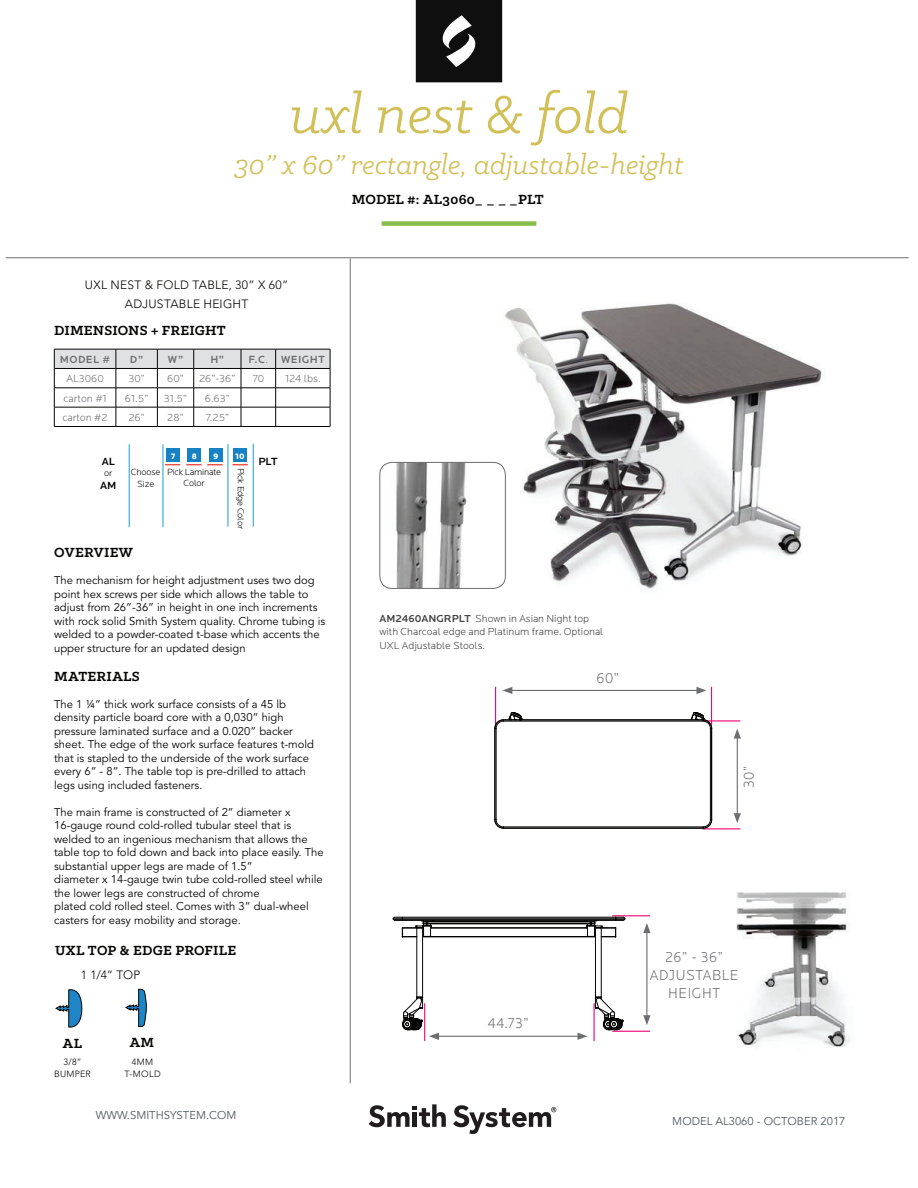
<style>
.page{position:relative;width:918px;height:1188px;background:#fff}
.page>*{position:absolute;margin:0;border:0;box-sizing:border-box;transform-origin:0 0}
.t1{font:italic 60px "Klinic Slab";color:#d1bf57}
.t2{font:italic 30px "Klinic Slab";color:#d1bf57}
.t3{font:700 18.6px "Minion Pro";color:#ee3c33}
.t4{font:700 15px "Klinic Slab";letter-spacing:.015em;color:#040503}
.t5{font:300 15px/18px "Locator";letter-spacing:.04em;color:#6d6e71;text-align:center;scale:.93 1}
.t6{font:300 12px "Avenir LT Std";letter-spacing:.025em;color:#040503}
.t7{font:11.25px/13.5px "Avenir LT Std";color:#040503}
.t8{font:11.25px "Avenir LT Std";color:#525b5e}
.t9{font:300 10.8px "Locator";color:#6d6e71}
.t10{font:500 10.8px "Locator";letter-spacing:.04em;color:#6d6e71}
.t11{font:500 10.8px "Locator";letter-spacing:-.02em;color:#040503}
.t12{font:300 10.5px/13.5px "Locator";color:#414042}
.t13{font:300 9.3px/11.1px "Locator";letter-spacing:-.02em;color:#040503;text-align:center}
.t14{font:300 9px/12px "Avenir LT Std";letter-spacing:.035em;color:#040503;text-align:center}
.t15{font:900 8.25px "Locator";color:#fff}
.s1{font-weight:300}
.s2{font-weight:500}
</style>
<div class="page">
<hr style="left:6px;top:257px;width:903px;height:1px;background:#6d6e71">
<hr style="left:350px;top:258px;width:1px;height:825px;background:#6d6e71">
<svg style="left:54px;top:349px;width:277px;height:77px"></svg>
<hr style="left:54px;top:426px;width:62px;height:1px;background:#040503">
<hr style="left:116px;top:426px;width:214px;height:1px;background:#040503">
<hr style="left:702px;top:720px;width:38px;height:1px;background:#ed0572">
<hr style="left:702px;top:828px;width:38px;height:1px;background:#ed0572">
<hr style="left:737px;top:736px;width:1px;height:80px;background:#6d6e71">
<svg style="left:734px;top:729px;width:7px;height:10px"></svg>
<svg style="left:734px;top:813px;width:7px;height:10px"></svg>
<hr style="left:711px;top:687px;width:1px;height:38px;background:#ed0572">
<hr style="left:495px;top:687px;width:1px;height:38px;background:#ed0572">
<hr style="left:510px;top:690px;width:189px;height:1px;background:#6d6e71">
<svg style="left:696px;top:687px;width:11px;height:7px"></svg>
<svg style="left:502px;top:687px;width:10px;height:7px"></svg>
<svg style="left:494px;top:709px;width:219px;height:120px"></svg>
<hr style="left:612px;top:915px;width:38px;height:1px;background:#ed0572">
<hr style="left:612px;top:1031px;width:38px;height:1px;background:#ed0572">
<hr style="left:646px;top:931px;width:1px;height:87px;background:#6d6e71">
<svg style="left:643px;top:923px;width:8px;height:10px"></svg>
<svg style="left:643px;top:1015px;width:8px;height:10px"></svg>
<hr style="left:594px;top:1003px;width:1px;height:38px;background:#ed0572">
<hr style="left:437px;top:1036px;width:143px;height:1px;background:#6d6e71">
<svg style="left:578px;top:1033px;width:10px;height:7px"></svg>
<svg style="left:392px;top:916px;width:234px;height:22px"></svg>
<hr style="left:416px;top:928px;width:1px;height:69px;background:#040503">
<hr style="left:422px;top:928px;width:1px;height:69px;background:#040503">
<hr style="left:595px;top:928px;width:1px;height:69px;background:#040503">
<hr style="left:601px;top:928px;width:1px;height:69px;background:#040503">
<svg style="left:595px;top:996px;width:30px;height:36px"></svg>
<svg style="left:402px;top:996px;width:37px;height:46px"></svg>
<img style="left:419px;top:303px;width:406px;height:286px">
<img style="left:380px;top:462px;width:125px;height:126px;border-radius:12px">
<div style="left:380px;top:462px;width:126px;height:127px;border:1px solid #6d6e71;border-radius:12px"></div>
<img style="left:736px;top:892px;width:114px;height:155px">
<div style="left:166px;top:449px;width:13px;height:13px;background:#1681c5"></div>
<div style="left:188px;top:449px;width:13px;height:13px;background:#1681c5"></div>
<div style="left:209px;top:449px;width:13px;height:13px;background:#1681c5"></div>
<div style="left:233px;top:449px;width:13px;height:13px;background:#1681c5"></div>
<hr style="left:163px;top:444px;width:1px;height:83px;background:#149fda">
<hr style="left:129px;top:444px;width:1px;height:83px;background:#149fda">
<hr style="left:253px;top:444px;width:1px;height:83px;background:#149fda">
<hr style="left:228px;top:444px;width:1px;height:83px;background:#149fda">
<div style="left:382px;top:221px;width:154px;height:5px;background:#88bf4c"></div>
<svg style="left:416px;top:0;width:86px;height:82px;background:#272827"></svg>
<svg style="left:55px;top:989px;width:27px;height:39px"></svg>
<svg style="left:125px;top:989px;width:22px;height:38px"></svg>
<svg style="left:369px;top:1104px;width:77px;height:23px"></svg>
<svg style="left:453px;top:1105px;width:103px;height:29px"></svg>
<h1 class="t1" style="left:290px;top:91px;width:340px">uxl nest &amp; fold</h1>
<h2 class="t2" style="left:234px;top:153px;width:451px">30” x 60” rectangle, adjustable-height</h2>
<h3 class="t4" style="left:352px;top:190px;width:193px">MODEL #: AL3060_ _ _ _PLT</h3>
<p class="t6" style="left:85px;top:278px;width:205px">UXL NEST &amp; FOLD TABLE, 30” X 60”</p>
<h3 class="t4" style="left:54px;top:321px;width:173px">DIMENSIONS + FREIGHT</h3>
<p class="t10" style="left:60px;top:355px;width:52px">MODEL #</p>
<p class="t10" style="left:130px;top:355px;width:15px">D”</p>
<p class="t10" style="left:168px;top:355px;width:17px">W”</p>
<p class="t10" style="left:210px;top:355px;width:15px">H”</p>
<p class="t10" style="left:249px;top:355px;width:78px">F.C<span class="s1">.</span> WEIGHT</p>
<p class="t9" style="left:66px;top:375px;width:39px">AL3060</p>
<p class="t9" style="left:128px;top:375px;width:18px">30”</p>
<p class="t9" style="left:167px;top:375px;width:18px">60”</p>
<p class="t9" style="left:199px;top:375px;width:38px">26”-36”</p>
<p class="t9" style="left:252px;top:375px;width:13px">70</p>
<p class="t9" style="left:285px;top:375px;width:37px">124 lbs.</p>
<p class="t9" style="left:64px;top:394px;width:45px">carton #1</p>
<p class="t9" style="left:125px;top:394px;width:25px">61.5”</p>
<p class="t9" style="left:164px;top:394px;width:25px">31.5”</p>
<p class="t9" style="left:205px;top:394px;width:27px">6.63”</p>
<p class="t9" style="left:62px;top:413px;width:47px">carton #2</p>
<p class="t9" style="left:128px;top:413px;width:18px">26”</p>
<p class="t9" style="left:167px;top:413px;width:18px">28”</p>
<p class="t9" style="left:206px;top:413px;width:25px">7.25”</p>
<p class="t6" style="left:125px;top:297px;width:125px">ADJUSTABLE HEIGHT</p>
<p class="t11" style="left:102px;top:457px;width:15px">AL</p>
<p class="t13" style="left:104px;top:468px;width:10px">or</p>
<p class="t11" style="left:100px;top:481px;width:18px">AM</p>
<p class="t15" style="left:171px;top:451px;width:6px">7</p>
<p class="t15" style="left:192px;top:451px;width:7px">8</p>
<p class="t15" style="left:213px;top:451px;width:7px">9</p>
<p class="t15" style="left:235px;top:451px;width:11px">10</p>
<p class="t13" style="left:167px;top:467px;width:56px">Pick Laminate<br>Color</p>
<h3 class="t3" style="left:164px;top:451px;width:86px">— — — —</h3>
<p class="t13" style="left:245px;top:468px;width:63px;rotate:90deg">Pick Edge Color</p>
<p class="t13" style="left:131px;top:468px;width:31px">Choose<br>Size</p>
<p class="t11" style="left:259px;top:457px;width:20px">PLT</p>
<h3 class="t4" style="left:54px;top:544px;width:80px">OVERVIEW</h3>
<p class="t7" style="left:54px;top:574px;width:273px">The mechanism for height adjustment uses two dog point hex screws per side which allows the table to adjust from 26”-36” in height in one inch increments with rock solid Smith System quality. Chrome tubing is welded to a powder-coated t-base which accents the upper structure for an updated design</p>
<h3 class="t4" style="left:54px;top:667px;width:87px">MATERIALS</h3>
<p class="t7" style="left:54px;top:698px;width:261px">The 1 ¼” thick work surface consists of a 45 lb density particle board core with a 0,030” high pressure laminated surface and a 0.020” backer sheet. The edge of the work surface features t-mold that is stapled to the underside of the work surface every 6” - 8”. The table top is pre-drilled to attach legs using included fasteners.</p>
<p class="t7" style="left:54px;top:806px;width:271px">The main frame is constructed of 2” diameter x 16-gauge round cold-rolled tubular steel that is welded to an ingenious mechanism that allows the table top to fold down and back into place easily. The substantial upper legs are made of 1.5”<br>diameter x 14-gauge twin tube cold-rolled steel while the lower legs are constructed of chrome<br>plated cold rolled steel. Comes with 3” dual-wheel casters for easy mobility and storage.</p>
<h3 class="t4" style="left:55px;top:941px;width:183px">UXL TOP &amp; EDGE PROFILE</h3>
<p class="t6" style="left:81px;top:968px;width:61px">1 1/4” TOP</p>
<h3 class="t4" style="left:63px;top:1034px;width:21px">AL</h3>
<h3 class="t4" style="left:130px;top:1033px;width:26px">AM</h3>
<p class="t14" style="left:54px;top:1056px;width:38px">3/8”<br>BUMPER</p>
<p class="t14" style="left:125px;top:1056px;width:38px">4MM<br>T-MOLD</p>
<p class="t8" style="left:96px;top:1109px;width:142px">WWW.SMITHSYSTEM.COM</p>
<p class="t12" style="left:380px;top:613px;width:225px"><span class="s2">AM2460ANGRPLT</span> Shown in Asian Night top with Charcoal edge and Platinum frame. Optional<br>UXL Adjustable Stools.</p>
<h3 class="t5" style="left:596px;top:670px;width:26px">60”</h3>
<h3 class="t5" style="left:488px;top:1016px;width:45px">44.73”</h3>
<h3 class="t5" style="left:741px;top:788px;width:26px;rotate:-90deg">30”</h3>
<h3 class="t5" style="left:650px;top:950px;width:97px">26” - 36”<br>ADJUSTABLE<br>HEIGHT</h3>
<p class="t8" style="left:672px;top:1115px;width:175px">MODEL AL3060 - OCTOBER 2017</p>
</div>
